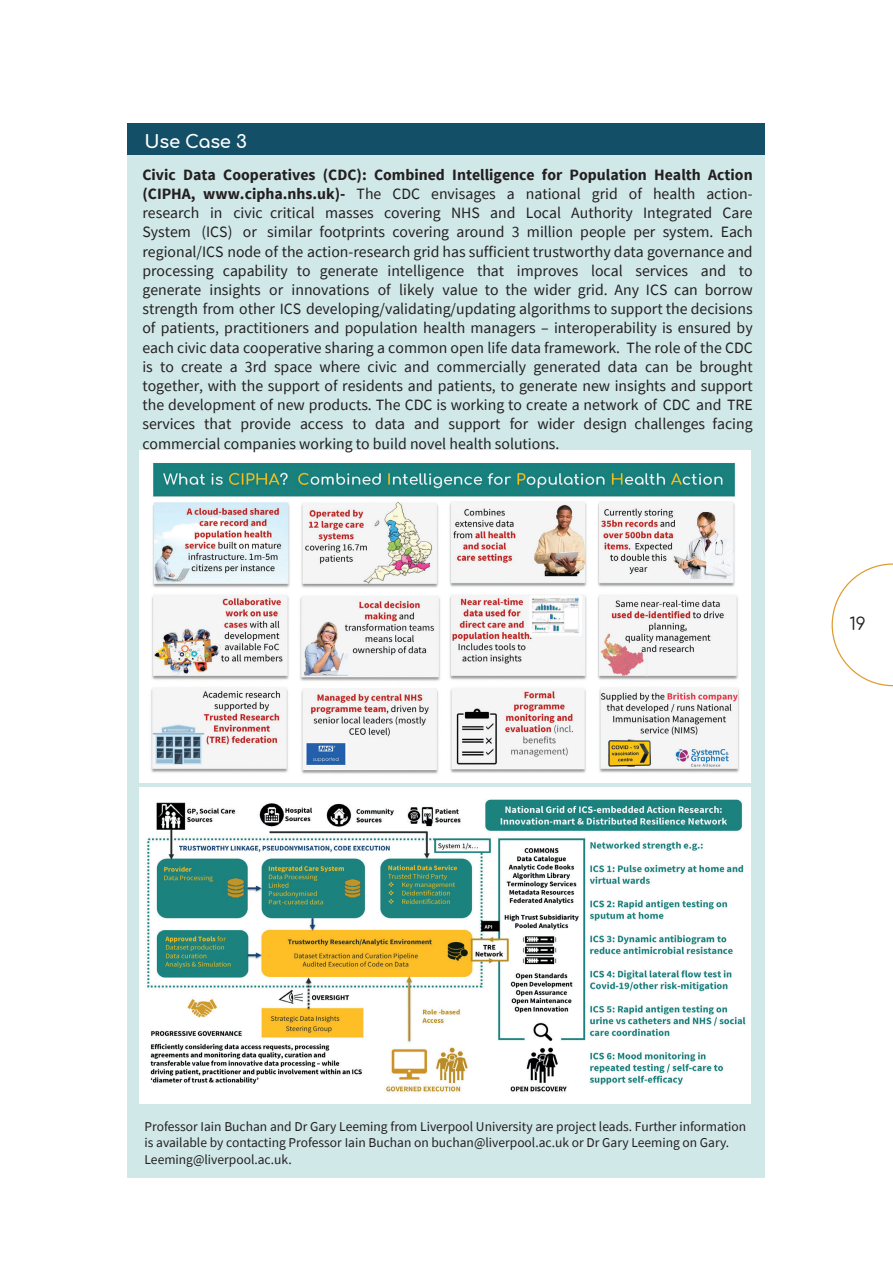
<style>
.page{position:relative;width:893px;height:1263px;background:#fff}
.page>*{position:absolute;margin:0;border:0;box-sizing:border-box;transform-origin:0 0}
.t1{font:700 18px "Comfortaa";letter-spacing:-.01em;color:#fff}
.t2{font:17.4px "Comfortaa";color:#231f20}
.t3{font:15.75px/19.2px "Source Sans Pro";color:#231f20;text-align:justify}
.t4{font:13.5px/16.5px "Source Sans Pro";color:#231f20}
.s1{font-weight:700}
</style>
<div class="page">
<svg style="left:832px;top:563px;width:61px;height:123px"></svg>
<div style="left:128px;top:123px;width:637px;height:1055px;background:#d1e8e9"></div>
<img style="left:139px;top:451px;width:612px;height:332px">
<img style="left:139px;top:787px;width:612px;height:316px">
<div style="left:128px;top:123px;width:637px;height:32px;background:#144f68"></div>
<p class="t1" style="left:145px;top:125px;width:104px">Use Case 3</p>
<p class="t3" style="left:142px;top:165px;width:612px"><span class="s1">Civic Data Cooperatives (CDC): Combined Intelligence for Population Health Action (CIPHA, www.cipha.nhs.uk)-</span> The CDC envisages a national grid of health action&shy;research in civic critical masses covering NHS and Local Authority Integrated Care System (ICS) or similar footprints covering around 3 million people per system. Each regional/ICS node of the action-research grid has sufficient trustworthy data governance and processing capability to generate intelligence that improves local services and to generate insights or innovations of likely value to the wider grid. Any ICS can borrow strength from other ICS developing/validating/updating algorithms to support the decisions of patients, practitioners and population health managers – interoperability is ensured by each civic data cooperative sharing a common open life data framework. The role of the CDC is to create a 3rd space where civic and commercially generated data can be brought together, with the support of residents and patients, to generate new insights and support the development of new products. The CDC is working to create a network of CDC and TRE services that provide access to data and support for wider design challenges facing commercial companies working to build novel health solutions.</p>
<p class="t2" style="left:849px;top:608px;width:18px">19</p>
<p class="t4" style="left:145px;top:1118px;width:603px">Professor Iain Buchan and Dr Gary Leeming from Liverpool University are project leads. Further information is available by contacting Professor Iain Buchan on buchan@liverpool.ac.uk or Dr Gary Leeming on Gary.<br>Leeming@liverpool.ac.uk.</p>
</div>
